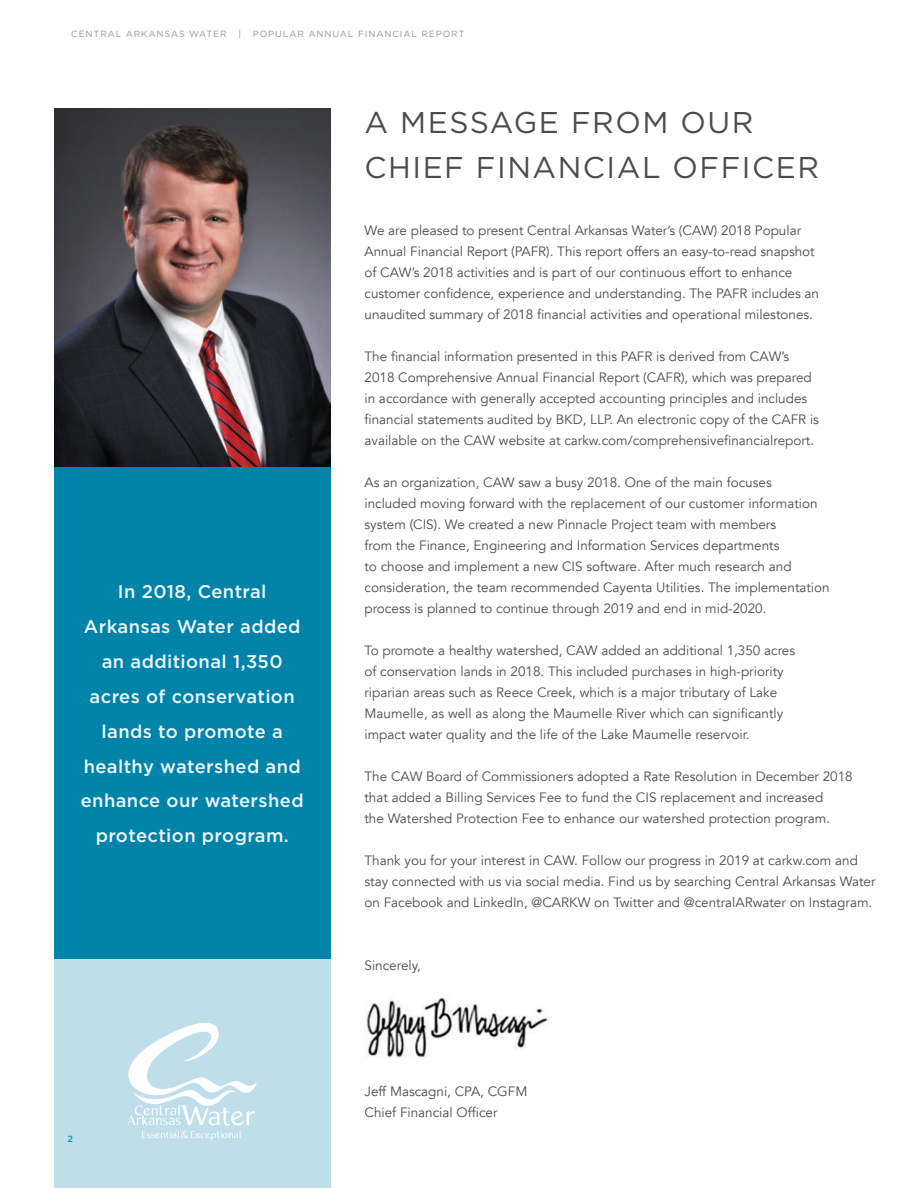
<style>
.page{position:relative;width:918px;height:1188px;background:#fff}
.page>*{position:absolute;margin:0;border:0;box-sizing:border-box;transform-origin:0 0}
.t1{font:30px "Gotham";letter-spacing:.05em;color:#4b4c4d}
.t2{font:500 18.3px/35px "Gotham";letter-spacing:.02em;color:#ecf6f9;text-align:center}
.t3{font:13.5px/21px "Avenir";color:#4b4c4d}
.t4{font:9px "Gotham";letter-spacing:.1em;color:#939598}
.t5{font:500 9px "Gotham";color:#0090b4}
</style>
<div class="page">
<div style="left:54px;top:716px;width:276px;height:472px;background:#bedfea"></div>
<img style="left:54px;top:108px;width:276px;height:359px">
<div style="left:54px;top:467px;width:276px;height:491px;background:#0083a9"></div>
<svg style="left:127px;top:1023px;width:130px;height:102px"></svg>
<svg style="left:142px;top:1131px;width:99px;height:9px"></svg>
<img style="left:366px;top:997px;width:183px;height:61px">
<p class="t4" style="left:71px;top:28px;width:157px">CENTRAL ARKANSAS WATER</p>
<p class="t4" style="left:238px;top:28px;width:4px">|</p>
<p class="t4" style="left:253px;top:28px;width:213px">POPULAR ANNUAL FINANCIAL REPORT</p>
<p class="t2" style="left:81px;top:574px;width:224px">In 2018, Central<br>Arkansas Water added an additional 1,350 acres of conservation lands to promote a healthy watershed and enhance our watershed protection program.</p>
<p class="t5" style="left:68px;top:1133px;width:7px">2</p>
<p class="t1" style="left:364px;top:106px;width:390px">A MESSAGE FROM OUR</p>
<p class="t1" style="left:364px;top:151px;width:456px">CHIEF FINANCIAL OFFICER</p>
<p class="t3" style="left:364px;top:220px;width:456px">We are pleased to present Central Arkansas Water’s (CAW) 2018 Popular Annual Financial Report (PAFR). This report offers an easy-to-read snapshot of CAW’s 2018 activities and is part of our continuous effort to enhance customer confidence, experience and understanding. The PAFR includes an unaudited summary of 2018 financial activities and operational milestones.</p>
<p class="t3" style="left:364px;top:346px;width:456px">The financial information presented in this PAFR is derived from CAW’s 2018 Comprehensive Annual Financial Report (CAFR), which was prepared in accordance with generally accepted accounting principles and includes financial statements audited by BKD, LLP. An electronic copy of the CAFR is available on the CAW website at carkw.com/comprehensivefinancialreport.</p>
<p class="t3" style="left:364px;top:472px;width:467px">As an organization, CAW saw a busy 2018. One of the main focuses<br>included moving forward with the replacement of our customer information system (CIS). We created a new Pinnacle Project team with members<br>from the Finance, Engineering and Information Services departments<br>to choose and implement a new CIS software. After much research and consideration, the team recommended Cayenta Utilities. The implementation process is planned to continue through 2019 and end in mid-2020.</p>
<p class="t3" style="left:364px;top:640px;width:432px">To promote a healthy watershed, CAW added an additional 1,350 acres of conservation lands in 2018. This included purchases in high-priority riparian areas such as Reece Creek, which is a major tributary of Lake Maumelle, as well as along the Maumelle River which can significantly impact water quality and the life of the Lake Maumelle reservoir.</p>
<p class="t3" style="left:364px;top:766px;width:490px">The CAW Board of Commissioners adopted a Rate Resolution in December 2018 that added a Billing Services Fee to fund the CIS replacement and increased<br>the Watershed Protection Fee to enhance our watershed protection program.</p>
<p class="t3" style="left:364px;top:850px;width:513px">Thank you for your interest in CAW. Follow our progress in 2019 at carkw.com and stay connected with us via social media. Find us by searching Central Arkansas Water on Facebook and LinkedIn, @CARKW on Twitter and @centralARwater on Instagram.</p>
<p class="t3" style="left:364px;top:955px;width:58px">Sincerely,</p>
<p class="t3" style="left:364px;top:1081px;width:164px">Jeff Mascagni, CPA, CGFM</p>
<p class="t3" style="left:364px;top:1102px;width:135px">Chief Financial Officer</p>
</div>
